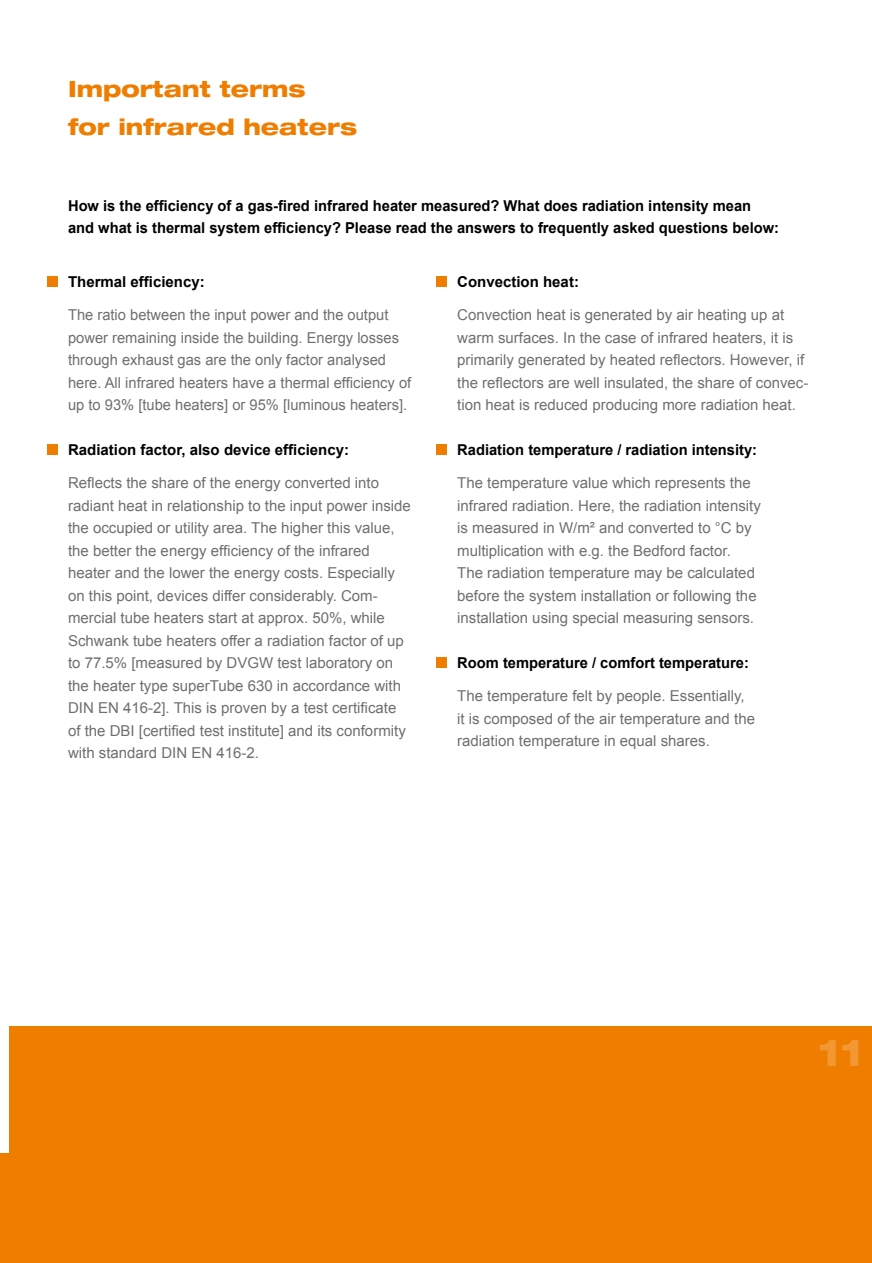
<style>
.page{position:relative;width:872px;height:1263px;background:#fff}
.page>*{position:absolute;margin:0;border:0;box-sizing:border-box;transform-origin:0 0}
.t1{font:800 expanded 37.5px "Helvetica Neue";color:#f39733}
.t2{font:800 expanded 22.5px/37.5px "Helvetica Neue";color:#ef7d00}
.t3{font:15px/22.5px "Arial";color:#706f6f}
.t4{font:700 15px/22.5px "Arial";color:#000}
</style>
<div class="page">
<div style="left:0;top:1027px;width:872px;height:236px;background:#ef7d00"></div>
<div style="left:0;top:910px;width:9px;height:242px;background:#fff"></div>
<div style="left:47px;top:276px;width:10px;height:11px;background:#ef7d00"></div>
<div style="left:436px;top:276px;width:10px;height:11px;background:#ef7d00"></div>
<div style="left:47px;top:444px;width:10px;height:11px;background:#ef7d00"></div>
<div style="left:436px;top:444px;width:10px;height:11px;background:#ef7d00"></div>
<div style="left:436px;top:657px;width:10px;height:11px;background:#ef7d00"></div>
<h2 class="t2" style="left:68px;top:70px;width:290px">Important terms<br>for infrared heaters</h2>
<p class="t4" style="left:68px;top:195px;width:712px">How is the efficiency of a gas-fired infrared heater measured? What does radiation intensity mean and what is thermal system efficiency? Please read the answers to frequently asked questions below:</p>
<p class="t4" style="left:68px;top:271px;width:138px">Thermal efficiency:</p>
<p class="t3" style="left:68px;top:304px;width:345px">The ratio between the input power and the output power remaining inside the building. Energy losses through exhaust gas are the only factor analysed here. All infrared heaters have a thermal efficiency of up to 93% [tube heaters] or 95% [luminous heaters].</p>
<p class="t4" style="left:68px;top:439px;width:282px">Radiation factor, also device efficiency:</p>
<p class="t3" style="left:68px;top:472px;width:344px">Reflects the share of the energy converted into radiant heat in relationship to the input power inside the occupied or utility area. The higher this value, the better the energy efficiency of the infrared heater and the lower the energy costs. Especially on this point, devices differ considerably. Com&shy;mercial tube heaters start at approx. 50%, while Schwank tube heaters offer a radiation factor of up to 77.5% [measured by DVGW test laboratory on the heater type superTube 630 in accordance with DIN EN 416-2]. This is proven by a test certificate of the DBI [certified test institute] and its conformity with standard DIN EN 416-2.</p>
<p class="t4" style="left:457px;top:271px;width:123px">Convection heat:</p>
<p class="t3" style="left:457px;top:304px;width:352px">Convection heat is generated by air heating up at warm surfaces. In the case of infrared heaters, it is primarily generated by heated reflectors. However, if the reflectors are well insulated, the share of convec&shy;tion heat is reduced producing more radiation heat.</p>
<p class="t4" style="left:457px;top:439px;width:301px">Radiation temperature / radiation intensity:</p>
<p class="t3" style="left:457px;top:472px;width:305px">The temperature value which represents the infrared radiation. Here, the radiation intensity is measured in W/m² and converted to °C by multiplication with e.g. the Bedford factor.<br>The radiation temperature may be calculated before the system installation or following the installation using special measuring sensors.</p>
<p class="t4" style="left:457px;top:652px;width:293px">Room temperature / comfort temperature:</p>
<p class="t3" style="left:457px;top:685px;width:299px">The temperature felt by people. Essentially, it is composed of the air temperature and the radiation temperature in equal shares.</p>
<h1 class="t1" style="left:818px;top:1029px;width:47px">11</h1>
</div>
